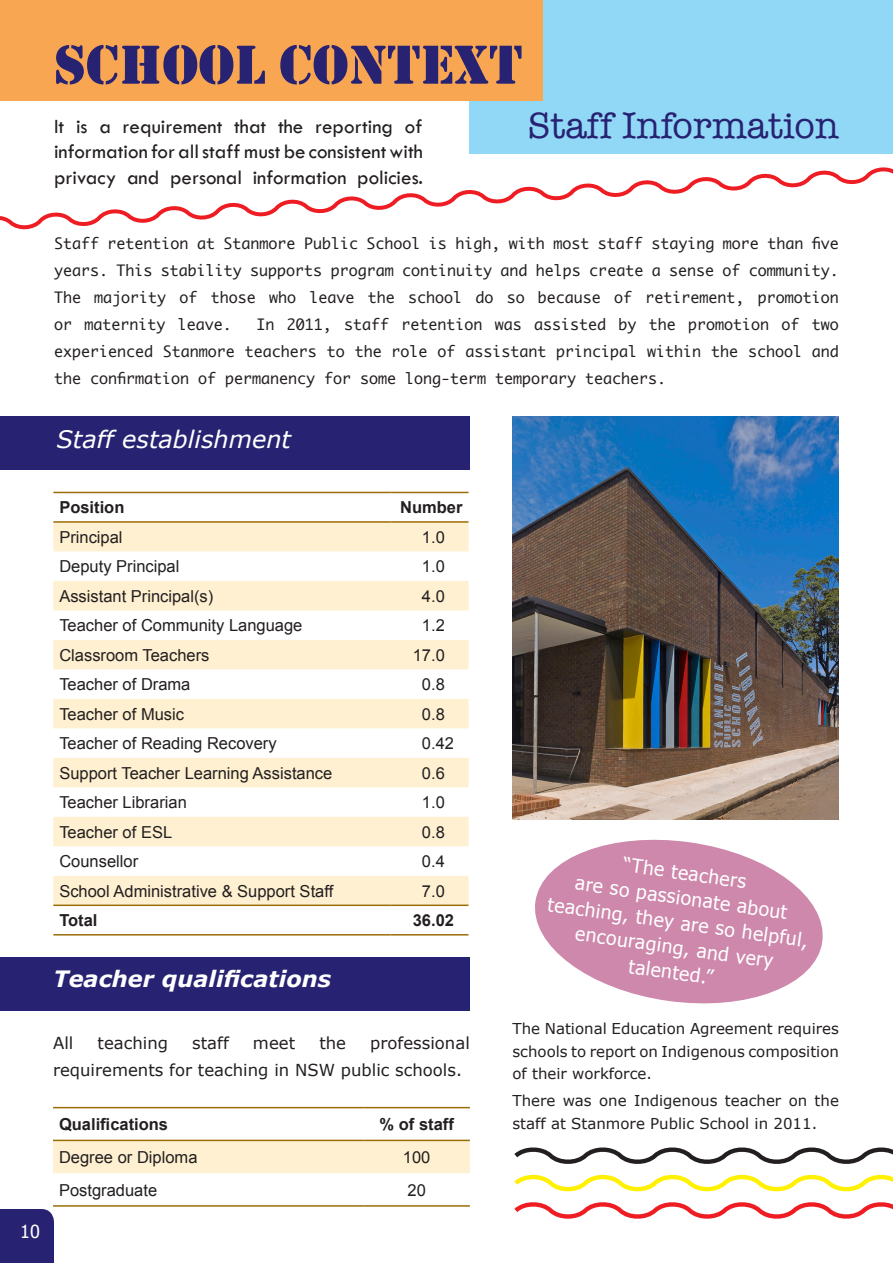
<style>
.page{position:relative;width:893px;height:1263px;background:#fff}
.page>*{position:absolute;margin:0;border:0;box-sizing:border-box;transform-origin:0 0}
.t1{font:57px "Stencil";color:#272372}
.t2{font:37.5px "American Typewriter";color:#272372}
.t3{font:italic 24px "Verdana";color:#fff}
.t4{font:italic 700 22.5px "Verdana";color:#fff}
.t5{font:21px/25.2px "Tw Cen";color:#231f20}
.t6{font:19.05px/25px "Tahoma";color:#fff;text-align:center}
.t7{font:18px "Tahoma";color:#fff}
.t8{font:16.5px "Arial";color:#231f20}
.Text_11pt-18pt_Verda{font:16.5px/27px "Verdana";color:#231f20}
.t9{font:700 16.5px "Arial";color:#231f20}
.Text_11pt-18pt_Verda-2{font:15px/27px "Monaco";color:#231f20;text-align:justify}
.text10pt-17pt_1{font:15px/22.5px "Verdana";color:#231f20;text-align:justify}
</style>
<div class="page">
<div style="left:0;top:1209px;width:54px;height:54px;background:#272372"></div>
<img style="left:512px;top:417px;width:327px;height:402px">
<div style="left:470px;top:0;width:423px;height:153px;background:#91d8f7"></div>
<div style="left:0;top:0;width:542px;height:100px;background:#f9a652"></div>
<div style="left:0;top:417px;width:470px;height:53px;background:#272372"></div>
<div style="left:53px;top:523px;width:415px;height:28px;background:#fef0d0"></div>
<svg style="left:53px;top:581px;width:415px;height:323px;fill:#fef0d0"></svg>
<hr style="left:53px;top:492px;width:338px;height:1px;background:#9b6d07">
<hr style="left:391px;top:492px;width:77px;height:1px;background:#9b6d07">
<hr style="left:53px;top:521px;width:338px;height:2px;background:#9b6d07">
<hr style="left:391px;top:521px;width:77px;height:2px;background:#9b6d07">
<hr style="left:53px;top:904px;width:338px;height:2px;background:#9b6d07">
<hr style="left:391px;top:904px;width:77px;height:2px;background:#9b6d07">
<hr style="left:53px;top:934px;width:338px;height:1px;background:#9b6d07">
<hr style="left:391px;top:934px;width:77px;height:1px;background:#9b6d07">
<svg style="left:514px;top:1147px;width:379px;height:72px"></svg>
<div style="left:0;top:957px;width:470px;height:53px;background:#272372"></div>
<div style="left:53px;top:1141px;width:417px;height:32px;background:#fef0d0"></div>
<hr style="left:53px;top:1107px;width:311px;height:1px;background:#9b6d07">
<hr style="left:364px;top:1107px;width:106px;height:1px;background:#9b6d07">
<hr style="left:53px;top:1140px;width:311px;height:1px;background:#9b6d07">
<hr style="left:364px;top:1140px;width:106px;height:1px;background:#9b6d07">
<hr style="left:53px;top:1205px;width:311px;height:2px;background:#9b6d07">
<hr style="left:364px;top:1205px;width:106px;height:2px;background:#9b6d07">
<svg style="left:535px;top:839px;width:288px;height:165px;fill:#cd88ac"></svg>
<svg style="left:0;top:167px;width:893px;height:63px"></svg>
<p class="t1" style="left:54px;top:32px;width:470px">SCHOOL CONTEXT</p>
<p class="t5" style="left:54px;top:114px;width:370px">It is a requirement that the reporting of</p>
<p class="t2" style="left:528px;top:96px;width:313px">Staff Information</p>
<p class="t5" style="left:54px;top:139px;width:371px">information for all staff must be consistent with privacy and personal information policies.</p>
<p class="Text_11pt-18pt_Verda-2" style="left:54px;top:230px;width:786px">Staff retention at Stanmore Public School is high, with most staff staying more than five years. This stability supports program continuity and helps create a sense of community.<br>The majority of those who leave the school do so because of retirement, promotion or maternity leave.</p>
<p class="Text_11pt-18pt_Verda-2" style="left:54px;top:311px;width:786px;text-indent:202px">In 2011, staff retention was assisted by the promotion of two experienced Stanmore teachers to the role of assistant principal within the school and the confirmation of permanency for some long-term temporary teachers.</p>
<p class="t3" style="left:57px;top:423px;width:236px">Staff establishment</p>
<p class="t9" style="left:59px;top:496px;width:67px">Position</p>
<p class="t9" style="left:400px;top:496px;width:64px">Number</p>
<p class="t8" style="left:59px;top:526px;width:65px">Principal</p>
<p class="t8" style="left:422px;top:526px;width:24px">1.0</p>
<p class="t8" style="left:59px;top:556px;width:122px">Deputy Principal</p>
<p class="t8" style="left:422px;top:556px;width:24px">1.0</p>
<p class="t8" style="left:59px;top:585px;width:156px">Assistant Principal(s)</p>
<p class="t8" style="left:422px;top:585px;width:24px">4.0</p>
<p class="t8" style="left:59px;top:614px;width:245px">Teacher of Community Language</p>
<p class="t8" style="left:422px;top:614px;width:24px">1.2</p>
<p class="t8" style="left:59px;top:644px;width:152px">Classroom Teachers</p>
<p class="t8" style="left:413px;top:644px;width:34px">17.0</p>
<p class="t8" style="left:59px;top:673px;width:133px">Teacher of Drama</p>
<p class="t8" style="left:422px;top:673px;width:24px">0.8</p>
<p class="t8" style="left:59px;top:703px;width:126px">Teacher of Music</p>
<p class="t8" style="left:422px;top:703px;width:24px">0.8</p>
<p class="t8" style="left:59px;top:732px;width:219px">Teacher of Reading Recovery</p>
<p class="t8" style="left:422px;top:732px;width:34px">0.42</p>
<p class="t8" style="left:59px;top:762px;width:275px">Support Teacher Learning Assistance</p>
<p class="t8" style="left:422px;top:762px;width:24px">0.6</p>
<p class="t8" style="left:59px;top:791px;width:129px">Teacher Librarian</p>
<p class="t8" style="left:422px;top:791px;width:24px">1.0</p>
<p class="t8" style="left:59px;top:821px;width:114px">Teacher of ESL</p>
<p class="t8" style="left:422px;top:821px;width:24px">0.8</p>
<p class="t8" style="left:59px;top:850px;width:80px">Counsellor</p>
<p class="t8" style="left:422px;top:850px;width:24px">0.4</p>
<p class="t8" style="left:59px;top:880px;width:275px">School Administrative &amp; Support Staff</p>
<p class="t8" style="left:422px;top:880px;width:24px">7.0</p>
<p class="t9" style="left:59px;top:909px;width:40px">Total</p>
<p class="t9" style="left:413px;top:909px;width:43px">36.02</p>
<p class="t4" style="left:53px;top:963px;width:279px">Teacher qualifications</p>
<p class="t7" style="left:20px;top:1220px;width:21px">10</p>
<p class="Text_11pt-18pt_Verda" style="left:53px;top:1030px;width:22px">All</p>
<p class="Text_11pt-18pt_Verda" style="left:98px;top:1030px;width:72px">teaching</p>
<p class="Text_11pt-18pt_Verda" style="left:192px;top:1030px;width:38px">staff</p>
<p class="Text_11pt-18pt_Verda" style="left:253px;top:1030px;width:44px">meet</p>
<p class="Text_11pt-18pt_Verda" style="left:319px;top:1030px;width:28px">the</p>
<p class="Text_11pt-18pt_Verda" style="left:53px;top:1030px;width:418px;text-indent:317px">professional requirements for teaching in NSW public schools.</p>
<p class="t9" style="left:59px;top:1113px;width:111px">Qualifications</p>
<p class="t9" style="left:380px;top:1113px;width:76px">% of staff</p>
<p class="t8" style="left:59px;top:1146px;width:140px">Degree or Diploma</p>
<p class="t8" style="left:403px;top:1146px;width:29px">100</p>
<p class="t8" style="left:59px;top:1179px;width:100px">Postgraduate</p>
<p class="t8" style="left:408px;top:1179px;width:20px">20</p>
<p class="t6" style="left:557px;top:841px;width:264px;rotate:8deg">“The teachers<br>are so passionate about teaching, they are so helpful, encouraging, and very talented.”</p>
<p class="text10pt-17pt_1" style="left:512px;top:1017px;width:328px">The National Education Agreement requires schools to report on Indigenous composition of their workforce.</p>
<p class="text10pt-17pt_1" style="left:512px;top:1089px;width:328px">There was one Indigenous teacher on the staff at Stanmore Public School in 2011.</p>
</div>
